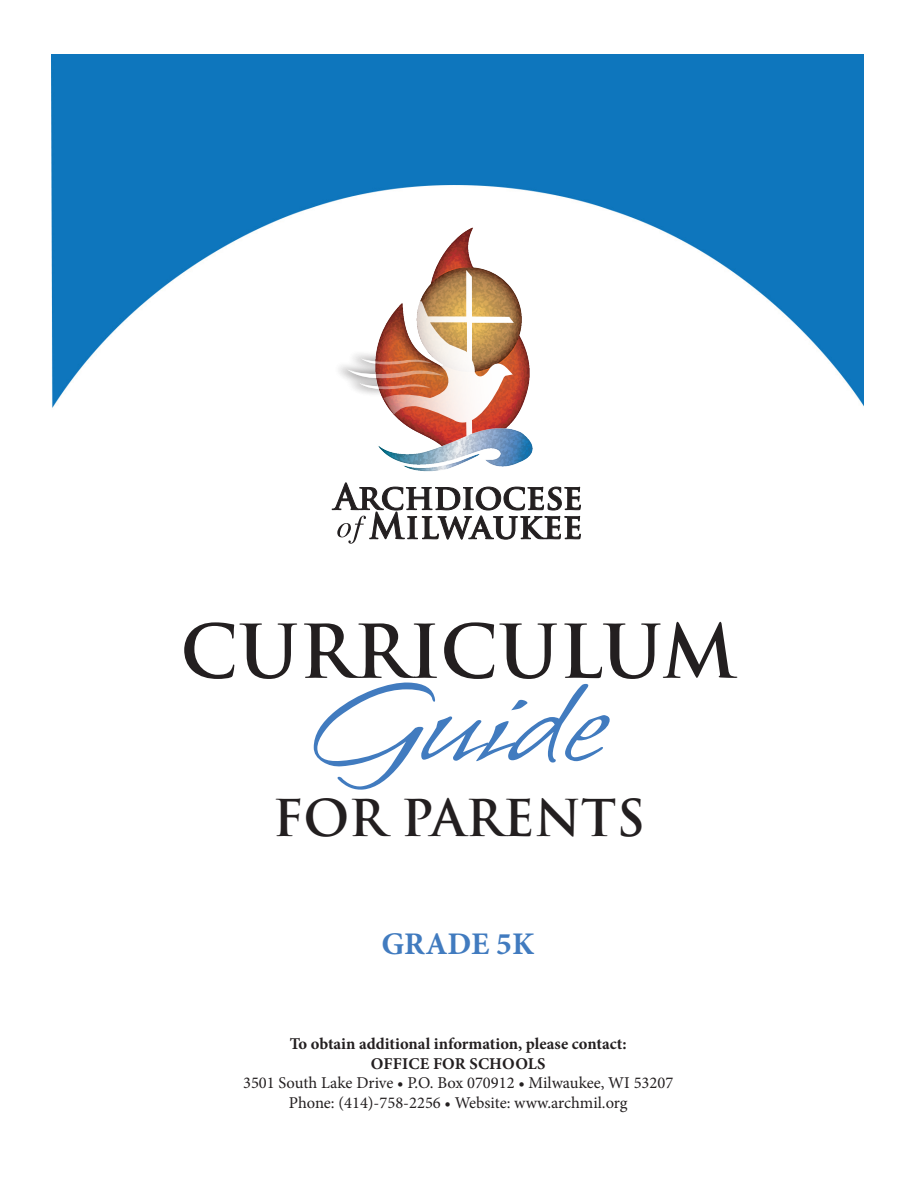
<style>
.page{position:relative;width:918px;height:1188px;background:#fff}
.page>*{position:absolute;margin:0;border:0;box-sizing:border-box;transform-origin:0 0}
.t1{font:150.6px "Whisper ROB";color:#417bbf}
.t2{font:700 72.15px "Trajan Pro";color:#231f20}
.t3{font:700 49.5px "Trajan Pro";color:#231f20}
.t4{font:700 31.5px "Minion Pro";color:#417bbf}
.t5{font:16.5px "Minion Pro";color:#231f20}
.t6{font:700 16.5px "Minion Pro";color:#231f20}
</style>
<div class="page">
<img style="left:52px;top:54px;width:811px;height:354px">
<img style="left:328px;top:345px;width:9px;height:54px">
<img style="left:337px;top:212px;width:232px;height:196px">
<img style="left:339px;top:389px;width:233px;height:94px">
<img style="left:361px;top:415px;width:159px;height:68px">
<svg style="left:347px;top:270px;width:167px;height:184px"></svg>
<svg style="left:332px;top:483px;width:249px;height:61px"></svg>
<p class="t2" style="left:180px;top:607px;width:558px">CURRICULUM</p>
<p class="t1" style="left:312px;top:646px;width:292px">Guide</p>
<p class="t3" style="left:273px;top:788px;width:374px">FOR PARENTS</p>
<p class="t4" style="left:381px;top:922px;width:154px">GRADE 5K</p>
<p class="t6" style="left:290px;top:1032px;width:339px">To obtain additional information, please contact:</p>
<p class="t6" style="left:371px;top:1052px;width:176px">OFFICE FOR SCHOOLS</p>
<p class="t5" style="left:243px;top:1072px;width:432px">3501 South Lake Drive • P.O. Box 070912 • Milwaukee, WI 53207</p>
<p class="t5" style="left:289px;top:1092px;width:340px">Phone: (414)-758-2256 • Website: www.archmil.org</p>
</div>
